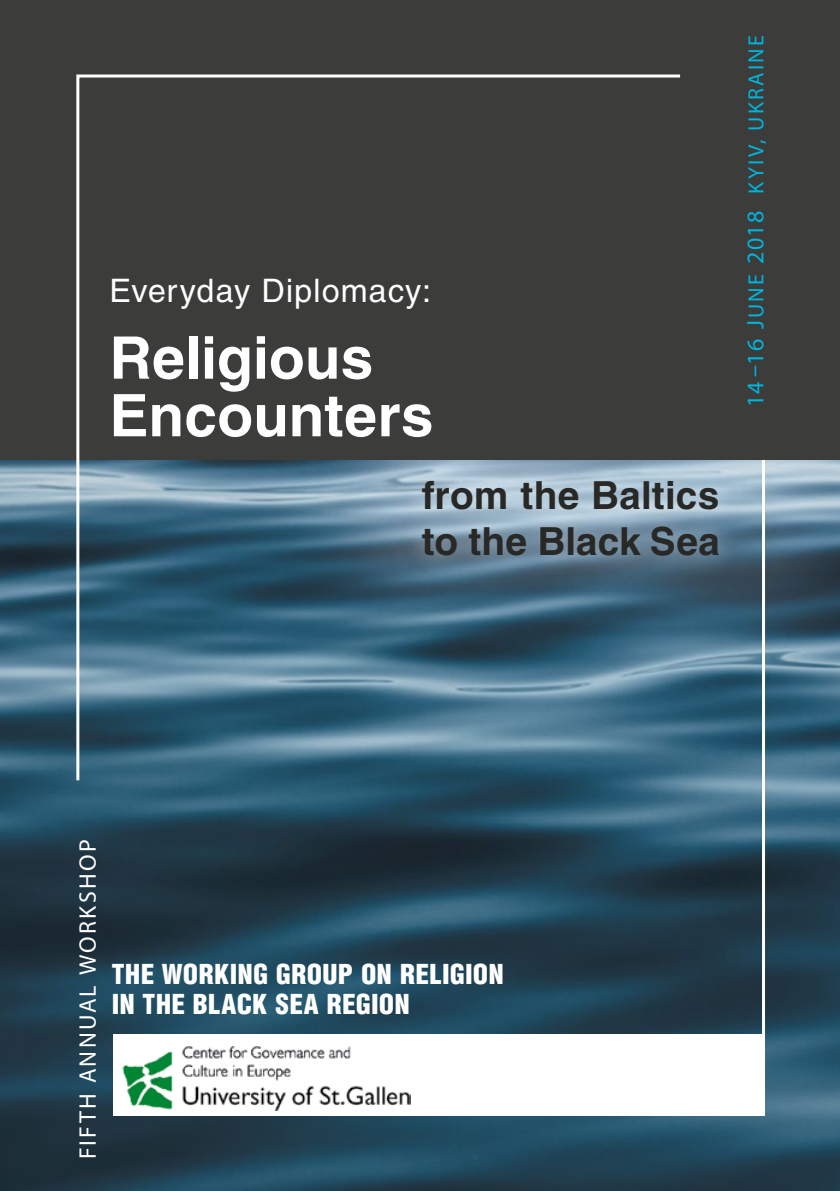
<style>
.page{position:relative;width:840px;height:1191px;background:#fff}
.page>*{position:absolute;margin:0;border:0;box-sizing:border-box;transform-origin:0 0}
.t1{font:700 58px/57.6px "Helios C";letter-spacing:.005em;color:#fff}
.t2{font:700 38.2px/46px "Helios C";letter-spacing:.01em;color:#282827}
.t3{font:32px "Helios C";letter-spacing:.035em;color:#fff}
.t4{font:28px/30px "Helios Cond Black C";letter-spacing:.005em;color:#fff}
.t5{font:24px "Myriad Pro";letter-spacing:.095em;color:#fff}
.t6{font:22px "Myriad Pro";letter-spacing:.1em;color:#00b5dd}
.s1{font-size:24px}
</style>
<div class="page">
<div style="left:0;top:0;width:839px;height:1191px;background:#3c3c3b"></div>
<img style="left:0;top:460px;width:839px;height:731px">
<div style="left:113px;top:1034px;width:650px;height:81px;background:#fff"></div>
<img style="left:122px;top:1046px;width:288px;height:64px">
<svg style="left:75px;top:74px;width:607px;height:709px"></svg>
<hr style="left:761px;top:460px;width:3px;height:655px;background:#fff">
<img style="left:392px;top:446px;width:358px;height:147px">
<p class="t3" style="left:110px;top:271px;width:323px">Everyday Diplomacy:</p>
<h1 class="t1" style="left:110px;top:329px;width:325px">Religious<br>Encounters</h1>
<h2 class="t2" style="left:421px;top:472px;width:299px">from the Baltics to the Black Sea</h2>
<p class="t6" style="left:742px;top:407px;width:373px;rotate:-90deg"><span class="s1">14–16 J</span>UNE <span class="s1">2018</span> KYIV, UKRAINE</p>
<p class="t5" style="left:73px;top:1159px;width:321px;rotate:-90deg">FIFTH ANNUAL WORKSHOP</p>
<p class="t4" style="left:112px;top:958px;width:393px">THE WORKING GROUP ON RELIGION<br>IN THE BLACK SEA REGION</p>
</div>
